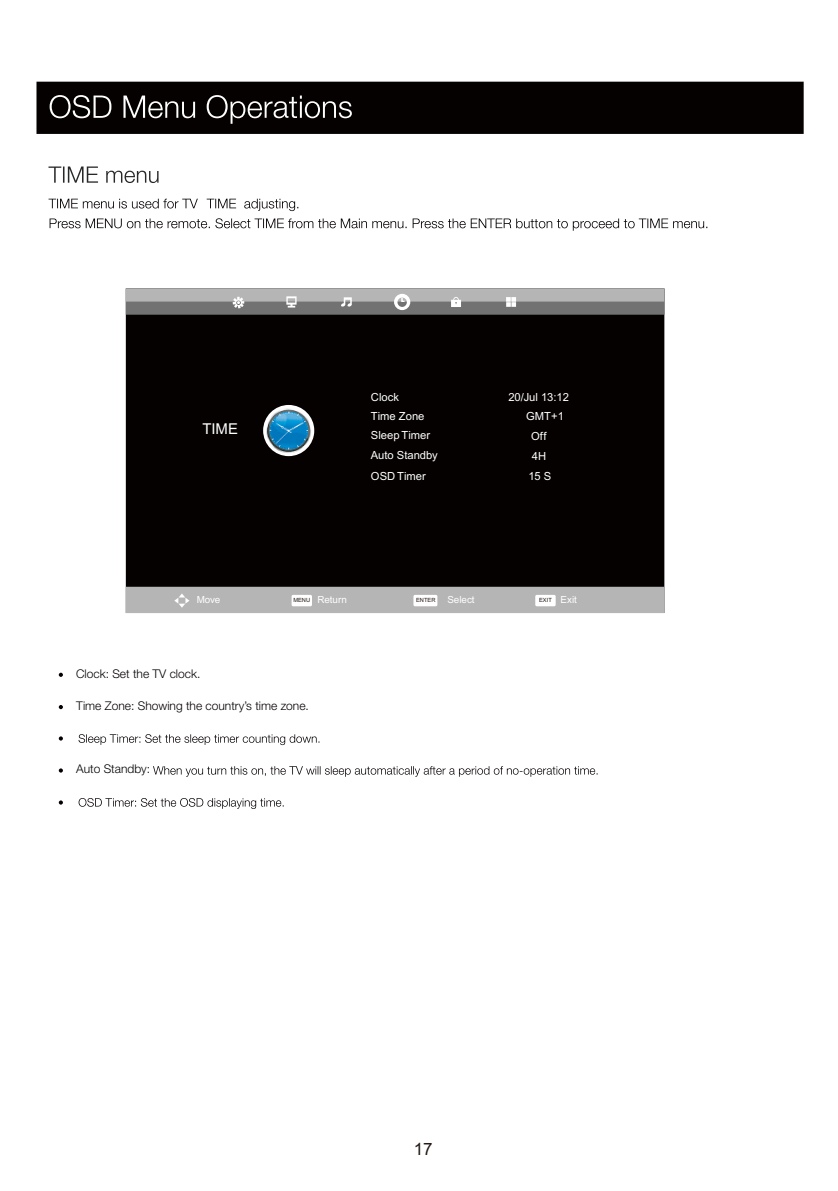
<style>
.page{position:relative;width:838px;height:1191px;background:#fff}
.page>*{position:absolute;margin:0;border:0;box-sizing:border-box;transform-origin:0 0}
.t1{font:17px "Arial";color:#231916}
.t2{font:15px "Arial";color:#fff}
.t3{font:300 12px "Helvetica Neue LT Pro";color:#060101}
.t4{font:11.2px/20.8px "Arial";color:#fff}
.t5{font:9.8px "Arial";color:#fff}
.t6{font:5.8px "Arial";color:#231916}
.s1{font-size:5.8px;color:#231916}
.s2{font-size:9.8px;color:#fff}
</style>
<div class="page">
<svg style="left:49px;top:199px;width:249px;height:12px"></svg>
<svg style="left:50px;top:218px;width:657px;height:13px"></svg>
<svg style="left:48px;top:166px;width:111px;height:17px"></svg>
<div style="left:36px;top:82px;width:768px;height:52px;background:#060101"></div>
<svg style="left:50px;top:95px;width:302px;height:29px"></svg>
<svg style="left:59px;top:736px;width:4px;height:4px"></svg>
<svg style="left:78px;top:734px;width:241px;height:10px"></svg>
<svg style="left:59px;top:768px;width:4px;height:4px"></svg>
<svg style="left:153px;top:766px;width:445px;height:10px"></svg>
<svg style="left:59px;top:800px;width:4px;height:4px"></svg>
<svg style="left:79px;top:798px;width:205px;height:10px"></svg>
<svg style="left:59px;top:705px;width:4px;height:4px"></svg>
<svg style="left:59px;top:672px;width:4px;height:4px"></svg>
<div style="left:126px;top:288px;width:538px;height:325px;background:#060101"></div>
<div style="left:126px;top:288px;width:538px;height:26px;background:#727272"></div>
<div style="left:126px;top:288px;width:538px;height:13px;background:#b5b5b6"></div>
<div style="left:126px;top:586px;width:538px;height:27px;background:#b5b5b6"></div>
<svg style="left:286px;top:296px;width:11px;height:11px"></svg>
<svg style="left:341px;top:297px;width:11px;height:10px"></svg>
<svg style="left:394px;top:294px;width:16px;height:16px"></svg>
<svg style="left:451px;top:297px;width:10px;height:10px"></svg>
<svg style="left:506px;top:297px;width:10px;height:10px"></svg>
<svg style="left:174px;top:594px;width:15px;height:13px"></svg>
<svg style="left:292px;top:595px;width:20px;height:11px"></svg>
<svg style="left:413px;top:595px;width:24px;height:11px"></svg>
<svg style="left:535px;top:595px;width:21px;height:11px"></svg>
<svg style="left:263px;top:405px;width:51px;height:51px"></svg>
<svg style="left:233px;top:297px;width:11px;height:11px"></svg>
<p class="t2" style="left:202px;top:423px;width:37px">TIME</p>
<p class="t4" style="left:371px;top:388px;width:30px">Clock</p>
<p class="t4" style="left:371px;top:425px;width:68px">Sleep Timer<br>Auto Standby</p>
<p class="t4" style="left:531px;top:426px;width:17px">Off<br>4H</p>
<p class="t4" style="left:371px;top:467px;width:56px">OSD Timer</p>
<p class="t4" style="left:528px;top:467px;width:25px">15 S</p>
<p class="t4" style="left:508px;top:388px;width:62px">20/Jul 13:12</p>
<p class="t4" style="left:371px;top:406px;width:55px">Time Zone</p>
<p class="t4" style="left:526px;top:406px;width:39px">GMT+1</p>
<p class="t5" style="left:197px;top:596px;width:25px">Move</p>
<p class="t5" style="left:293px;top:596px;width:55px"><span class="s1">MENU</span> Return</p>
<p class="t5" style="left:416px;top:596px;width:60px"><span class="s1">ENTER</span> Select</p>
<p class="t6" style="left:539px;top:597px;width:39px">EXIT <span class="s2">Exit</span></p>
<p class="t3" style="left:76px;top:669px;width:126px">Clock: Set the TV clock.</p>
<p class="t3" style="left:76px;top:701px;width:234px">Time Zone: Showing the country’s time zone.</p>
<p class="t3" style="left:76px;top:764px;width:76px">Auto Standby:</p>
<h1 class="t1" style="left:414px;top:1141px;width:20px">17</h1>
</div>
